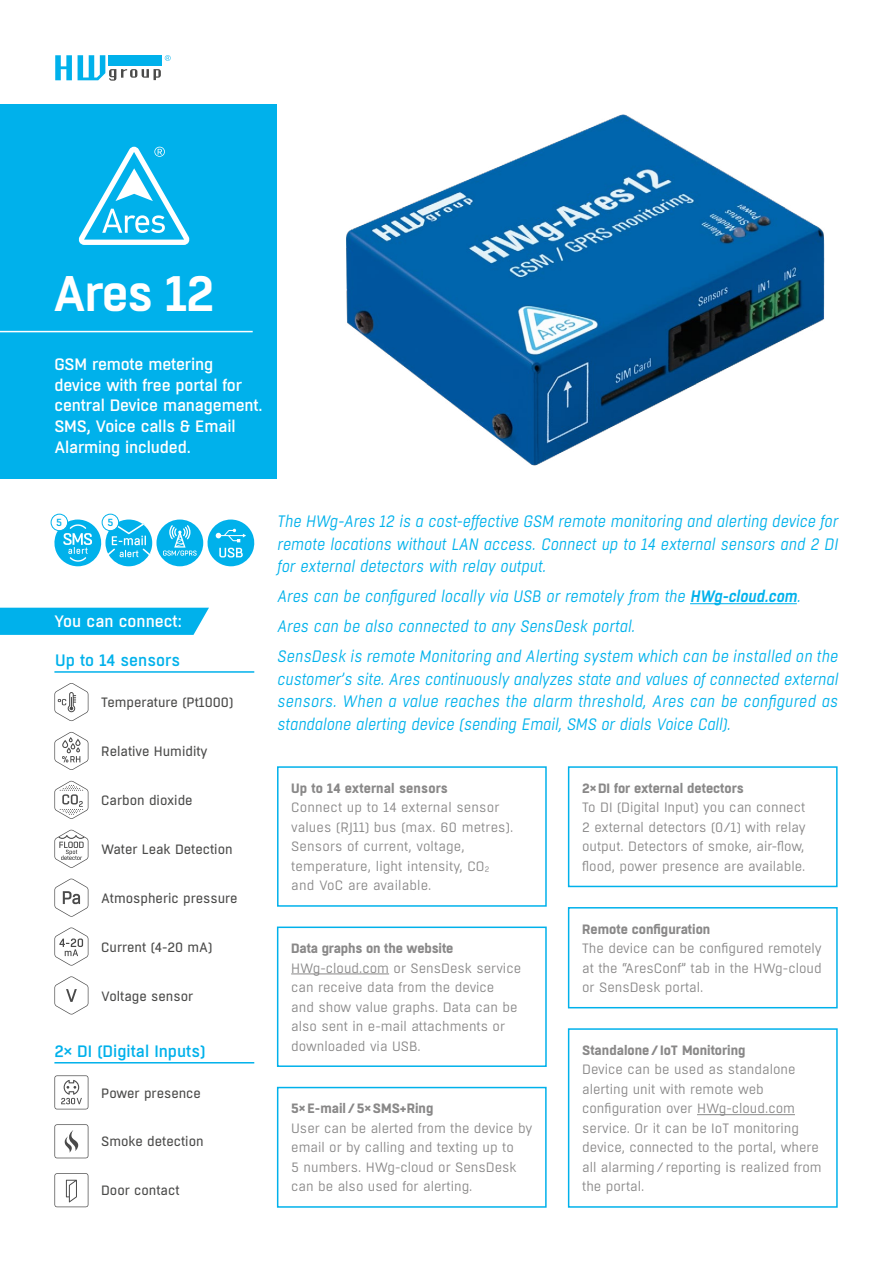
<style>
.page{position:relative;width:893px;height:1263px;background:#fff}
.page>*{position:absolute;margin:0;border:0;box-sizing:border-box;transform-origin:0 0}
.t1{font:600 49.8px "Boxed";letter-spacing:-.03em;color:#fff}
.t2{font:italic 16.5px/22.5px "Boxed";color:#00b1eb;text-align:justify}
.t3{font:500 16.5px/20.9px "Boxed";letter-spacing:-.01em;color:#fff}
.t4{font:500 16.5px "Boxed";color:#00b1eb}
.t5{font:13.5px/19.5px "Boxed";color:#898888}
.t6{font:13.5px "Boxed";color:#4a4a49}
.t7{font:700 13.5px "Boxed";color:#898888}
.t8{font:500 10.35px "Boxed";color:#00b1eb}
.s1{font-weight:600}
</style>
<div class="page">
<div style="left:0;top:104px;width:277px;height:374px;background:#00b1eb"></div>
<hr style="left:0;top:331px;width:253px;height:1px;background:#fff">
<svg style="left:55px;top:55px;width:17px;height:25px"></svg>
<svg style="left:78px;top:55px;width:93px;height:26px"></svg>
<svg style="left:79px;top:147px;width:111px;height:98px"></svg>
<img style="left:346px;top:115px;width:478px;height:350px">
<svg style="left:0;top:608px;width:209px;height:27px;background:#0ab4eb"></svg>
<hr style="left:54px;top:671px;width:200px;height:2px;background:#00b1eb">
<hr style="left:54px;top:1062px;width:200px;height:1px;background:#00b1eb">
<div style="left:51px;top:514px;width:17px;height:17px;border:1px solid #00b1eb;border-radius:50%"></div>
<div style="left:102px;top:514px;width:17px;height:17px;border:1px solid #00b1eb;border-radius:50%"></div>
<svg style="left:54px;top:519px;width:201px;height:47px"></svg>
<svg style="left:54px;top:927px;width:34px;height:38px"></svg>
<svg style="left:54px;top:781px;width:34px;height:38px"></svg>
<svg style="left:54px;top:976px;width:34px;height:38px"></svg>
<svg style="left:54px;top:732px;width:34px;height:38px"></svg>
<svg style="left:54px;top:830px;width:34px;height:38px"></svg>
<svg style="left:54px;top:879px;width:34px;height:38px"></svg>
<svg style="left:54px;top:683px;width:34px;height:38px"></svg>
<svg style="left:54px;top:1075px;width:34px;height:34px"></svg>
<svg style="left:54px;top:1124px;width:34px;height:34px"></svg>
<svg style="left:54px;top:1173px;width:34px;height:34px"></svg>
<hr style="left:690px;top:603px;width:107px;height:1px;background:#00b1eb">
<div style="left:277px;top:766px;width:270px;height:141px;border:2px solid #00b1eb"></div>
<div style="left:277px;top:1087px;width:270px;height:121px;border:2px solid #00b1eb"></div>
<div style="left:568px;top:766px;width:270px;height:121px;border:2px solid #00b1eb"></div>
<div style="left:568px;top:907px;width:270px;height:101px;border:2px solid #00b1eb"></div>
<hr style="left:697px;top:1114px;width:98px;height:1px;background:#898888">
<div style="left:568px;top:1028px;width:270px;height:180px;border:2px solid #00b1eb"></div>
<hr style="left:291px;top:973px;width:98px;height:1px;background:#898888">
<div style="left:277px;top:926px;width:270px;height:141px;border:2px solid #00b1eb"></div>
<h1 class="t1" style="left:53px;top:261px;width:163px">Ares 12</h1>
<p class="t3" style="left:54px;top:354px;width:210px">GSM remote metering device with free portal for central Device management.<br>SMS, Voice calls &amp; Email<br>Alarming included.</p>
<p class="t8" style="left:56px;top:516px;width:7px">5</p>
<p class="t8" style="left:107px;top:516px;width:7px">5</p>
<p class="t3" style="left:54px;top:611px;width:129px">You can connect:</p>
<p class="t4" style="left:55px;top:649px;width:127px">Up to 14 sensors</p>
<p class="t6" style="left:101px;top:694px;width:134px">Temperature (Pt1000)</p>
<p class="t6" style="left:101px;top:743px;width:108px">Relative Humidity</p>
<p class="t6" style="left:101px;top:792px;width:93px">Carbon dioxide</p>
<p class="t6" style="left:101px;top:840px;width:133px">Water Leak Detection</p>
<p class="t6" style="left:101px;top:889px;width:138px">Atmospheric pressure</p>
<p class="t6" style="left:101px;top:938px;width:113px">Current (4-20 mA)</p>
<p class="t6" style="left:101px;top:987px;width:94px">Voltage sensor</p>
<p class="t4" style="left:54px;top:1040px;width:152px">2× DI (Digital Inputs)</p>
<p class="t6" style="left:101px;top:1084px;width:101px">Power presence</p>
<p class="t6" style="left:101px;top:1133px;width:104px">Smoke detection</p>
<p class="t6" style="left:101px;top:1182px;width:80px">Door contact</p>
<p class="t2" style="left:277px;top:510px;width:562px">The HWg-Ares 12 is a cost-effective GSM remote monitoring and alerting device for remote locations without LAN access. Connect up to 14 external sensors and 2 DI for external detectors with relay output.</p>
<p class="t2" style="left:277px;top:582px;width:562px;line-height:30px;text-align:left">Ares can be configured locally via USB or remotely from the <span class="s1">HWg-cloud.com</span>.<br>Ares can be also connected to any SensDesk portal.<br>SensDesk is remote Monitoring and Alerting system which can be installed on the</p>
<p class="t2" style="left:277px;top:668px;width:562px">customer’s site. Ares continuously analyzes state and values of connected external sensors. When a value reaches the alarm threshold, Ares can be configured as standalone alerting device (sending Email, SMS or dials Voice Call).</p>
<p class="t7" style="left:291px;top:779px;width:158px">Up to 14 external sensors</p>
<p class="t5" style="left:291px;top:798px;width:223px">Connect up to 14 external sensor values (RJ11) bus (max. 60 metres).<br>Sensors of current, voltage, temperature, light intensity, CO<sub>2 </sub>and VoC are available.</p>
<p class="t7" style="left:291px;top:939px;width:164px">Data graphs on the website</p>
<p class="t5" style="left:291px;top:958px;width:231px">HWg-cloud.com or SensDesk service can receive data from the device<br>and show value graphs. Data can be also sent in e-mail attachments or downloaded via USB.</p>
<p class="t7" style="left:291px;top:1099px;width:144px">5×E-mail/5×SMS+Ring</p>
<p class="t5" style="left:291px;top:1118px;width:243px">User can be alerted from the device by email or by calling and texting up to<br>5 numbers. HWg-cloud or SensDesk can be also used for alerting.</p>
<p class="t7" style="left:582px;top:779px;width:163px">2×DI for external detectors</p>
<p class="t5" style="left:582px;top:798px;width:225px;text-align:justify">To DI (Digital Input) you can connect 2 external detectors (0/1) with relay output. Detectors of smoke, air-flow, flood, power presence are available.</p>
<p class="t7" style="left:582px;top:920px;width:130px">Remote configuration</p>
<p class="t5" style="left:582px;top:939px;width:241px;text-align:justify">The device can be configured remotely at the “AresConf” tab in the HWg-cloud or SensDesk portal.</p>
<p class="t7" style="left:582px;top:1041px;width:165px">Standalone/IoT Monitoring</p>
<p class="t5" style="left:582px;top:1060px;width:241px">Device can be used as standalone alerting unit with remote web configuration over HWg-cloud.com service. Or it can be IoT monitoring device, connected to the portal, where all alarming/reporting is realized from the portal.</p>
</div>
